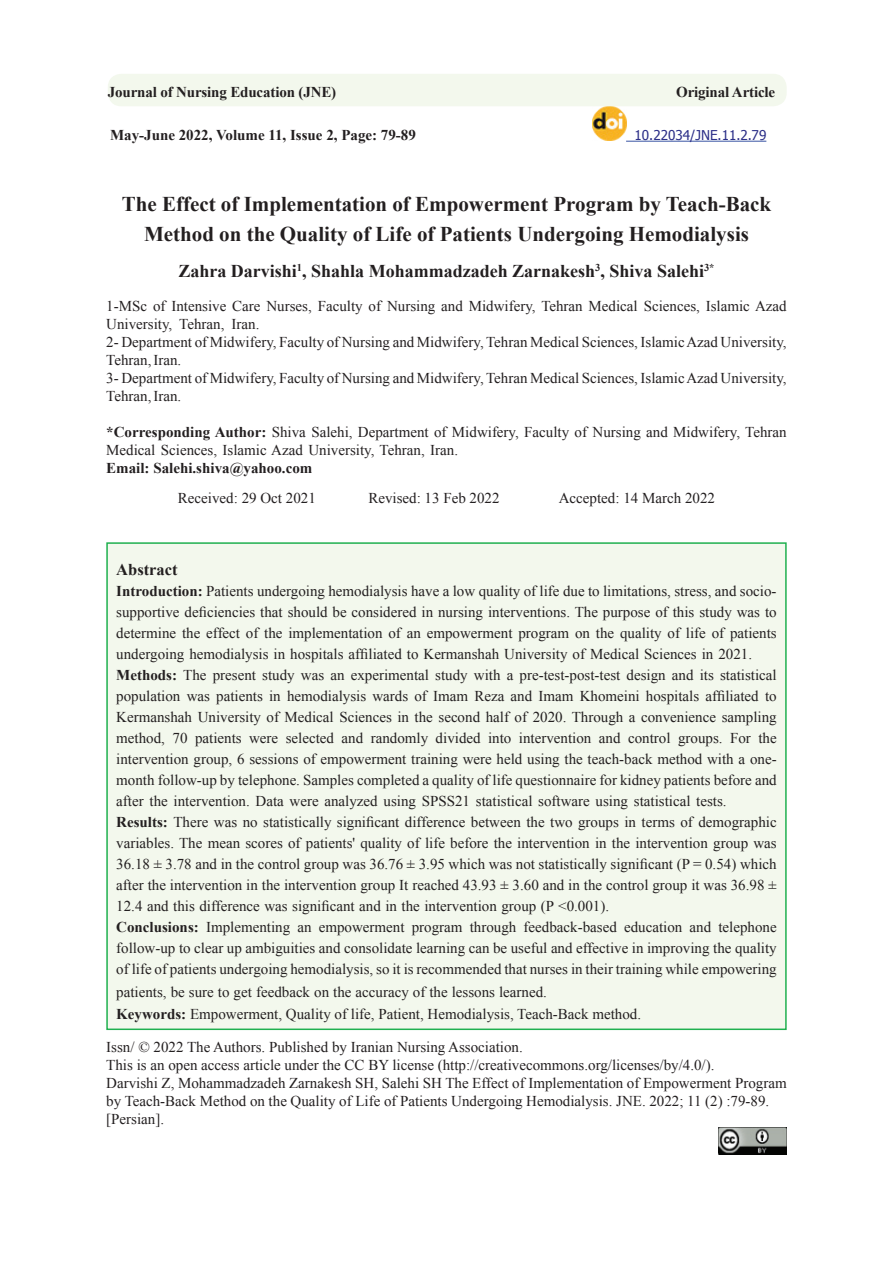
<style>
.page{position:relative;width:893px;height:1263px;background:#fff}
.page>*{position:absolute;margin:0;border:0;box-sizing:border-box;transform-origin:0 0}
.t1{font:700 21px/30px "Times New Roman";color:#231f20;text-align:center}
.t2{font:700 18px "Times New Roman";color:#231f20}
.t3{font:700 16.5px "Times New Roman";color:#231f20}
.t4{font:15px/18px "Times New Roman";color:#231f20}
.t5{font:700 15px "Times New Roman";color:#231f20}
.t6{font:13.5px "Tahoma";color:#2c2f88}
.t7{font:700 10.5px "Times New Roman";color:#231f20}
.s1{font-weight:700}
</style>
<div class="page">
<hr style="left:626px;top:141px;width:140px;height:1px;background:#3853a3">
<img style="left:592px;top:106px;width:34px;height:34px">
<div style="left:108px;top:74px;width:679px;height:32px;background:#f3f8ed;border-radius:14px"></div>
<div style="left:107px;top:543px;width:679px;height:486px;background:#f3f8ed"></div>
<div style="left:106px;top:542px;width:681px;height:488px;border:2px solid #1fb04f"></div>
<img style="left:719px;top:1128px;width:68px;height:27px">
<p class="t5" style="left:108px;top:82px;width:230px">Journal of Nursing Education (JNE)</p>
<p class="t5" style="left:110px;top:125px;width:307px">May-June 2022, Volume 11, Issue 2, Page: 79-89</p>
<p class="t5" style="left:676px;top:82px;width:100px">Original Article</p>
<p class="t6" style="left:634px;top:126px;width:133px">10.22034/JNE.11.2.79</p>
<h1 class="t1" style="left:122px;top:188px;width:651px">The Effect of Implementation of Empowerment Program by Teach-Back<br>Method on the Quality of Life of Patients Undergoing Hemodialysis</h1>
<p class="t7" style="left:297px;top:260px;width:7px">1</p>
<p class="t7" style="left:595px;top:260px;width:7px">3</p>
<p class="t7" style="left:704px;top:260px;width:12px">*3</p>
<p class="t4" style="left:232px;top:297px;width:557px;text-indent:-125px">1-MSc of Intensive Care Nurses, Faculty of Nursing and Midwifery, Tehran Medical Sciences, Islamic Azad<br>Iran.</p>
<p class="t2" style="left:178px;top:258px;width:527px">Zahra Darvishi , Shahla Mohammadzadeh Zarnakesh , Shiva Salehi</p>
<p class="t4" style="left:106px;top:315px;width:682px">University,<br>2- Department of Midwifery, Faculty ofNursing and Midwifery,Tehran Medical Sciences, IslamicAzad University, Tehran,Iran.<br>3- Department of Midwifery, Faculty ofNursing and Midwifery,Tehran Medical Sciences, IslamicAzad University, Tehran,Iran.</p>
<p class="t4" style="left:106px;top:423px;width:682px"><span class="s1">*Corresponding Author:</span> Shiva Salehi, Department of Midwifery, Faculty of Nursing and Midwifery, Tehran<br>Medical Sciences, Islamic Azad University, Tehran, Iran.</p>
<p class="t5" style="left:106px;top:458px;width:208px">Email: Salehi.shiva@yahoo.com</p>
<p class="t4" style="left:559px;top:489px;width:158px">Accepted: 14 March 2022</p>
<p class="t4" style="left:179px;top:315px;width:47px">Tehran,</p>
<p class="t4" style="left:178px;top:489px;width:139px">Received: 29 Oct 2021</p>
<p class="t4" style="left:368px;top:489px;width:133px">Revised: 13 Feb 2022</p>
<p class="t3" style="left:116px;top:558px;width:63px">Abstract</p>
<p class="t4" style="left:116px;top:603px;width:662px">supportive deficiencies that should be considered in nursing interventions. The purpose of this study was to</p>
<p class="t4" style="left:116px;top:582px;width:662px"><span class="s1">Introduction:</span> Patients undergoing hemodialysis have a low quality of life due to limitations, stress, and socio-</p>
<p class="t4" style="left:116px;top:624px;width:662px">determine the effect of the implementation of an empowerment program on the quality of life of patients</p>
<p class="t4" style="left:116px;top:645px;width:637px">undergoing hemodialysis in hospitals affiliated to Kermanshah University of Medical Sciences in 2021.</p>
<p class="t4" style="left:116px;top:666px;width:662px"><span class="s1">Methods:</span> The present study was an experimental study with a pre-test-post-test design and its statistical</p>
<p class="t4" style="left:116px;top:687px;width:662px">population was patients in hemodialysis wards of Imam Reza and Imam Khomeini hospitals affiliated to</p>
<p class="t4" style="left:116px;top:708px;width:662px">Kermanshah University of Medical Sciences in the second half of 2020. Through a convenience sampling</p>
<p class="t4" style="left:758px;top:729px;width:20px">the</p>
<p class="t4" style="left:116px;top:729px;width:50px">method,</p>
<p class="t4" style="left:116px;top:771px;width:662px">month follow-up by telephone. Samples completed a quality of life questionnaire for kidney patients before and</p>
<p class="t4" style="left:195px;top:729px;width:48px">patients</p>
<p class="t4" style="left:286px;top:729px;width:50px">selected</p>
<p class="t4" style="left:342px;top:729px;width:23px">and</p>
<p class="t4" style="left:371px;top:729px;width:59px">randomly</p>
<p class="t4" style="left:436px;top:729px;width:46px">divided</p>
<p class="t4" style="left:488px;top:729px;width:25px">into</p>
<p class="t4" style="left:519px;top:729px;width:74px">intervention</p>
<p class="t4" style="left:599px;top:729px;width:23px">and</p>
<p class="t4" style="left:628px;top:729px;width:44px">control</p>
<p class="t4" style="left:173px;top:729px;width:17px">70</p>
<p class="t4" style="left:730px;top:729px;width:22px">For</p>
<p class="t4" style="left:249px;top:729px;width:31px">were</p>
<p class="t4" style="left:678px;top:729px;width:46px">groups.</p>
<p class="t4" style="left:116px;top:750px;width:662px">intervention group 6, sessions of empowerment training were held using the teach-back method with a one-</p>
<p class="t4" style="left:116px;top:792px;width:612px">after the intervention. Data were analyzed using SPSS21 statistical software using statistical tests.</p>
<p class="t4" style="left:116px;top:813px;width:662px"><span class="s1">Results:</span> There was no statistically significant difference between the two groups in terms of demographic</p>
<p class="t4" style="left:116px;top:834px;width:662px">variables. The mean scores of patients' quality of life before the intervention in the intervention group was</p>
<p class="t4" style="left:116px;top:855px;width:662px">36.18 ± 3.78 and in the control group was 36.76 ± 3.95 which was not statistically significant P( = 0.54) which</p>
<p class="t4" style="left:116px;top:876px;width:662px">after the intervention in the intervention group It reached 43.93 ± 3.60 and in the control group it was 36.98 ±</p>
<p class="t4" style="left:116px;top:897px;width:494px">12.4 and this difference was significant and in the intervention group ( &gt;P 0.001 .(</p>
<p class="t4" style="left:718px;top:918px;width:60px">telephone</p>
<p class="t4" style="left:206px;top:918px;width:86px">Implementing</p>
<p class="t4" style="left:470px;top:918px;width:48px">through</p>
<p class="t4" style="left:524px;top:918px;width:95px">feedback-based</p>
<p class="t4" style="left:624px;top:918px;width:60px">education</p>
<p class="t4" style="left:689px;top:918px;width:23px">and</p>
<p class="t5" style="left:116px;top:917px;width:84px">Conclusions:</p>
<p class="t4" style="left:116px;top:937px;width:662px;line-height:21px">follow-up to clear up ambiguities and consolidate learning can be useful and effective in improving the quality of life of patients undergoing hemodialysis so, isit recommended that nurses in their training while empowering</p>
<p class="t4" style="left:116px;top:980px;width:526px;line-height:22.5px">patients, be sure to get feedback on the accuracy of the lessons learned.<br><span class="s1">Keywords:</span> Empowerment, Quality of life, Patient, Hemodialysis, Teach-Back method.</p>
<p class="t4" style="left:106px;top:1038px;width:682px">Issn/ © 2022 The Authors. Published by Iranian Nursing Association.<br>This is an open access article under the CC BY license (http://creativecommons.org/licenses/by/4.0/ .(<br>Darvishi Z, Mohammadzadeh Zarnakesh SH, Salehi SH The Effect of Implementation of Empowerment Program by Teach-Back Method on the Quality of Life of Patients Undergoing Hemodialysis. JNE. 2022; 11 (2) :79-89. [Persian .[</p>
<p class="t4" style="left:319px;top:918px;width:87px">empowerment</p>
<p class="t4" style="left:297px;top:918px;width:16px">an</p>
<p class="t4" style="left:412px;top:918px;width:52px">program</p>
</div>
